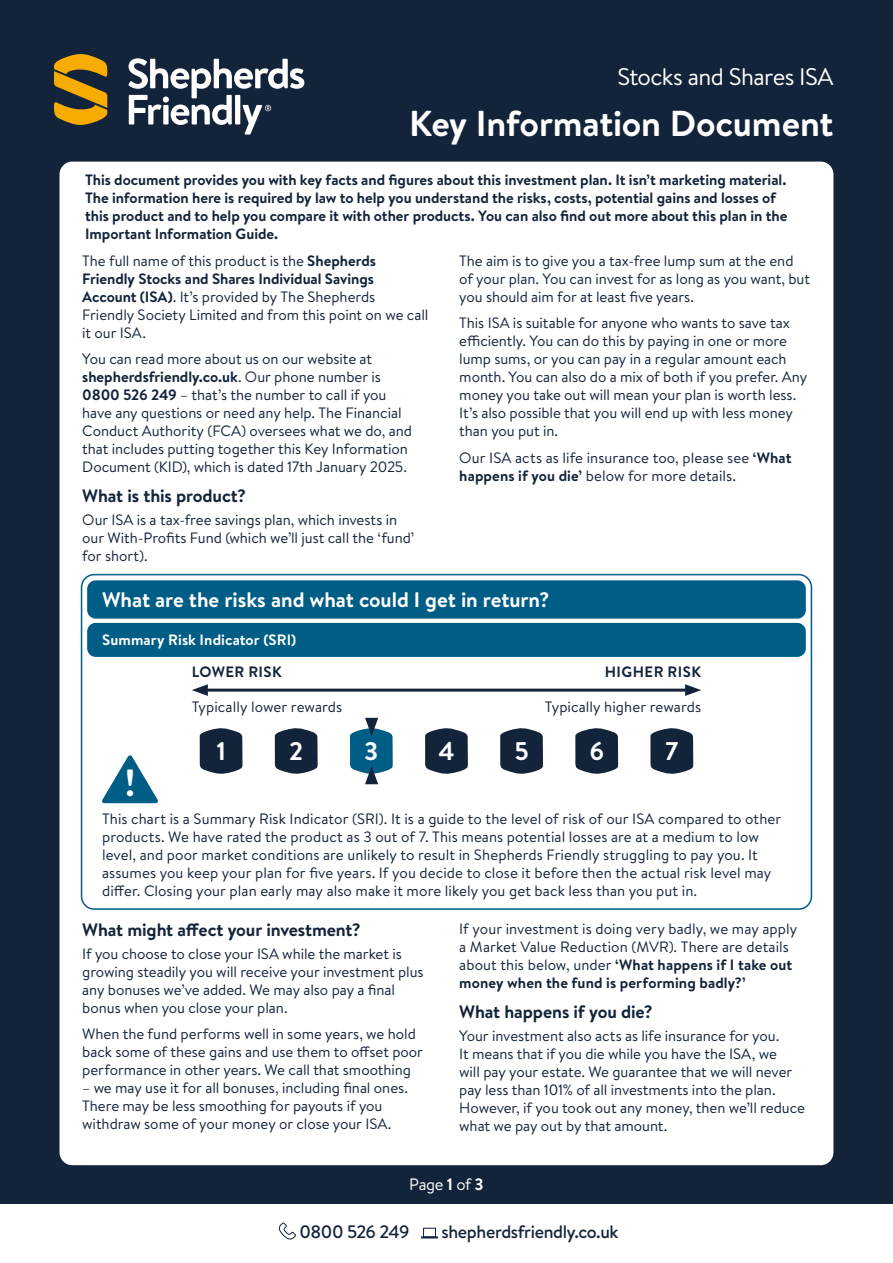
<style>
.page{position:relative;width:893px;height:1263px;background:#fff}
.page>*{position:absolute;margin:0;border:0;box-sizing:border-box;transform-origin:0 0}
.t1{font:700 37.8px "Brandon Text";color:#fff}
.t2{font:700 36px "Brandon Text";letter-spacing:-.005em;color:#fff}
.t3{font:700 25.5px "Brandon Text";color:#fff}
.t4{font:24px "Brandon Text";letter-spacing:-.025em;color:#fff}
.t5{font:700 21px "Brandon Text";letter-spacing:-.005em;color:#fff}
.t6{font:700 18px "Brandon Text";letter-spacing:-.005em;color:#13243a}
.t7{font:500 18px "Brandon Text";letter-spacing:-.025em;color:#13243a}
.t8{font:500 18px "Brandon Text";letter-spacing:-.045em;color:#13243a}
.t9{font:16.5px "Brandon Text";letter-spacing:-.02em;color:#fff}
.t10{font:15px/18px "Brandon Text";letter-spacing:-.005em;color:#13243a}
.t11{font:700 15px/18px "Brandon Text";letter-spacing:-.005em;color:#13243a}
.t12{font:700 15px "Brandon Text";letter-spacing:.005em;color:#fff}
.t13{font:700 15px "Brandon Text";letter-spacing:.03em;color:#13243a}
.t14{font:700 15px "Brandon Text";letter-spacing:.025em;color:#13243a}
.s1{font-weight:700}
</style>
<div class="page">
<div style="left:0;top:0;width:893px;height:1203px;background:#13243a"></div>
<div style="left:60px;top:162px;width:773px;height:1003px;background:#fff;border-radius:13px"></div>
<div style="left:81px;top:574px;width:731px;height:336px;border:2px solid #005d85;border-radius:13px"></div>
<svg style="left:200px;top:728px;width:42px;height:46px;background:#2b3a4e"></svg>
<svg style="left:275px;top:728px;width:43px;height:46px;background:#2e3d51"></svg>
<svg style="left:425px;top:728px;width:43px;height:46px;background:#2e3d50"></svg>
<svg style="left:500px;top:728px;width:43px;height:46px;background:#2e3d50"></svg>
<svg style="left:575px;top:728px;width:43px;height:46px;background:#2e3d50"></svg>
<svg style="left:650px;top:728px;width:43px;height:46px;background:#2e3d51"></svg>
<hr style="left:202px;top:689px;width:489px;height:3px;background:#13243a">
<svg style="left:685px;top:684px;width:16px;height:12px"></svg>
<svg style="left:192px;top:684px;width:16px;height:12px"></svg>
<svg style="left:102px;top:755px;width:56px;height:48px"></svg>
<svg style="left:350px;top:718px;width:43px;height:66px"></svg>
<div style="left:87px;top:623px;width:719px;height:34px;background:#005d85;border-radius:9px"></div>
<div style="left:87px;top:580px;width:719px;height:39px;background:#005d85;border-radius:9px"></div>
<svg style="left:278px;top:1222px;width:18px;height:18px"></svg>
<svg style="left:421px;top:1227px;width:17px;height:12px"></svg>
<svg style="left:54px;top:54px;width:54px;height:71px"></svg>
<svg style="left:128px;top:58px;width:176px;height:77px"></svg>
<h3 class="t4" style="left:617px;top:60px;width:217px">Stocks and Shares ISA</h3>
<h2 class="t2" style="left:409px;top:99px;width:426px">Key Information Document</h2>
<p class="t11" style="left:85px;top:171px;width:704px">This document provides you with key facts and figures about this investment plan. It isn’t marketing material.<br>The information here is required by law to help you understand the risks, costs, potential gains and losses of this product and to help you compare it with other products. You can also find out more about this plan in the Important Information Guide.</p>
<p class="t10" style="left:82px;top:251px;width:348px">The full name of this product is the <span class="s1">Shepherds Friendly Stocks and Shares Individual Savings Account (ISA)</span>. It’s provided by The Shepherds Friendly Society Limited and from this point on we call it our ISA.</p>
<p class="t10" style="left:82px;top:349px;width:331px">You can read more about us on our website at <span class="s1">shepherdsfriendly.co.uk</span>. Our phone number is <span class="s1">0800 526 249</span> – that’s the number to call if you have any questions or need any help. The Financial Conduct Authority (FCA) oversees what we do, and that includes putting together this Key Information Document (KID), which is dated 17th January 2025.</p>
<p class="t6" style="left:82px;top:483px;width:165px">What is this product?</p>
<p class="t10" style="left:82px;top:510px;width:334px">Our ISA is a tax-free savings plan, which invests in our With-Profits Fund (which we’ll just call the ‘fund’ for short).</p>
<p class="t10" style="left:459px;top:251px;width:352px">The aim is to give you a tax-free lump sum at the end of your plan. You can invest for as long as you want, but you should aim for at least five years.</p>
<p class="t10" style="left:459px;top:313px;width:349px">This ISA is suitable for anyone who wants to save tax efficiently. You can do this by paying in one or more lump sums, or you can pay in a regular amount each month. You can also do a mix of both if you prefer. Any money you take out will mean your plan is worth less.<br>It’s also possible that you will end up with less money than you put in.</p>
<p class="t10" style="left:459px;top:448px;width:334px">Our ISA acts as life insurance too, please see <span class="s1">‘What happens if you die’</span> below for more details.</p>
<h3 class="t5" style="left:102px;top:585px;width:449px">What are the risks and what could I get in return?</h3>
<p class="t12" style="left:102px;top:629px;width:196px">Summary Risk Indicator (SRI)</p>
<p class="t14" style="left:192px;top:662px;width:91px">LOWER RISK</p>
<p class="t10" style="left:192px;top:698px;width:152px">Typically lower rewards</p>
<p class="t13" style="left:605px;top:662px;width:98px">HIGHER RISK</p>
<p class="t10" style="left:545px;top:698px;width:158px">Typically higher rewards</p>
<h1 class="t1" style="left:125px;top:757px;width:12px">!</h1>
<h3 class="t3" style="left:216px;top:733px;width:11px">1</h3>
<h3 class="t3" style="left:289px;top:733px;width:16px">2</h3>
<h3 class="t3" style="left:364px;top:733px;width:16px">3</h3>
<h3 class="t3" style="left:438px;top:733px;width:18px">4</h3>
<h3 class="t3" style="left:514px;top:733px;width:16px">5</h3>
<h3 class="t3" style="left:589px;top:733px;width:16px">6</h3>
<h3 class="t3" style="left:665px;top:733px;width:15px">7</h3>
<p class="t10" style="left:102px;top:809px;width:681px">This chart is a Summary Risk Indicator (SRI). It is a guide to the level of risk of our ISA compared to other products. We have rated the product as 3 out of 7. This means potential losses are at a medium to low level, and poor market conditions are unlikely to result in Shepherds Friendly struggling to pay you. It assumes you keep your plan for five years. If you decide to close it before then the actual risk level may differ. Closing your plan early may also make it more likely you get back less than you put in.</p>
<p class="t6" style="left:82px;top:918px;width:280px">What might affect your investment?</p>
<p class="t10" style="left:82px;top:944px;width:343px">If you choose to close your ISA while the market is growing steadily you will receive your investment plus any bonuses we’ve added. We may also pay a final bonus when you close your plan.</p>
<p class="t10" style="left:82px;top:1024px;width:342px">When the fund performs well in some years, we hold back some of these gains and use them to offset poor performance in other years. We call that smoothing</p>
<p class="t10" style="left:82px;top:1078px;width:327px">– we may use it for all bonuses, including final ones.<br>There may be less smoothing for payouts if you withdraw some of your money or close your ISA.</p>
<p class="t10" style="left:459px;top:920px;width:340px">If your investment is doing very badly, we may apply a Market Value Reduction (MVR). There are details about this below, under <span class="s1">‘What happens if I take out money when the fund is performing badly?’</span></p>
<p class="t6" style="left:459px;top:1000px;width:195px">What happens if you die?</p>
<p class="t10" style="left:459px;top:1026px;width:347px">Your investment also acts as life insurance for you.<br>It means that if you die while you have the ISA, we<br>will pay your estate. We guarantee that we will never pay less than 101% of all investments into the plan.<br>However, if you took out any money, then we’ll reduce what we pay out by that amount.</p>
<p class="t9" style="left:409px;top:1172px;width:76px">Page <span class="s1">1</span> of <span class="s1">3</span></p>
<p class="t8" style="left:300px;top:1220px;width:111px">0800 526 249</p>
<p class="t7" style="left:442px;top:1220px;width:178px">shepherdsfriendly.co.uk</p>
</div>
